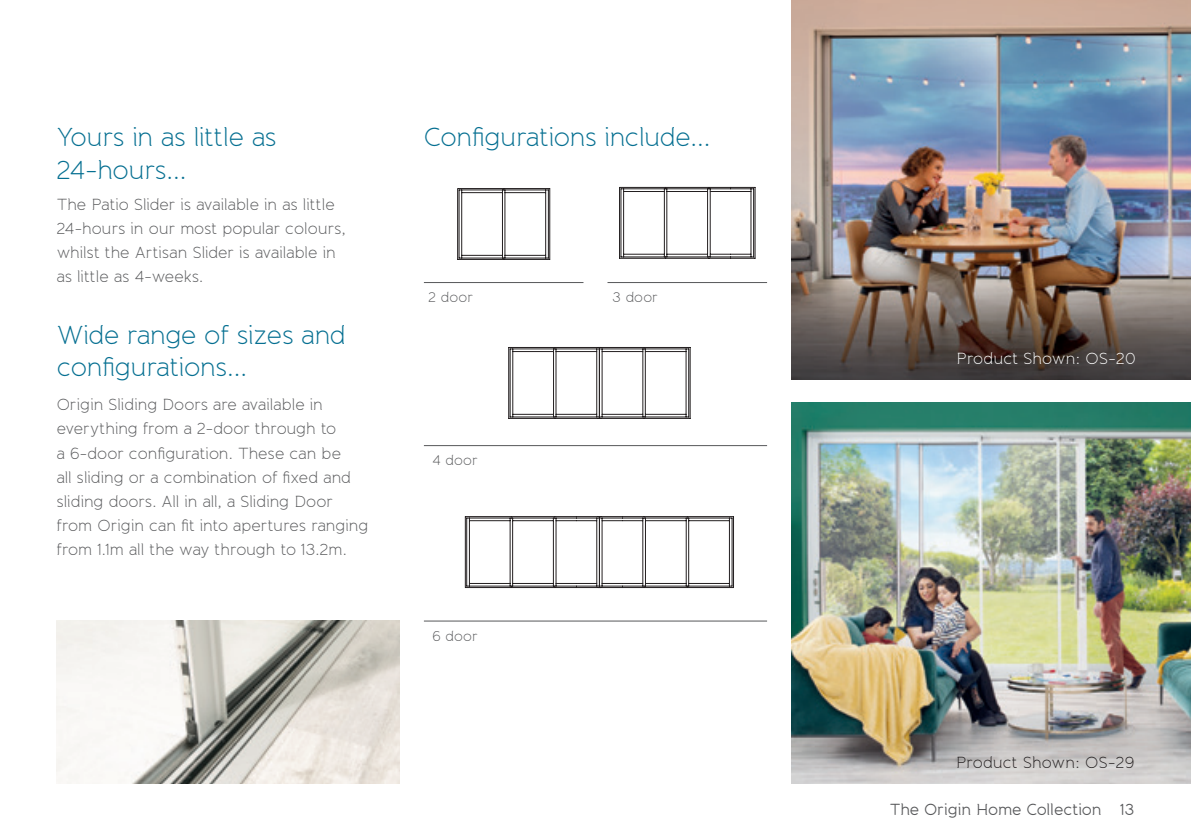
<style>
.page{position:relative;width:1191px;height:840px;background:#fff}
.page>*{position:absolute;margin:0;border:0;box-sizing:border-box;transform-origin:0 0}
.t1{font:300 26px/32px "Banda";letter-spacing:-.015em;color:#056f91}
.t2{font:300 16px/24px "Banda";letter-spacing:-.005em;color:#57585a}
.t3{font:16px "Banda";letter-spacing:-.01em;color:#57585a}
.t4{font:300 16px "Banda";letter-spacing:.01em;color:#231f20}
.t5{font:300 16px "Banda";letter-spacing:.01em;color:#fff}
.t6{font:300 14px "Banda";letter-spacing:.005em;color:#57585a}
</style>
<div class="page">
<img style="left:57px;top:620px;width:343px;height:162px">
<hr style="left:424px;top:445px;width:343px;height:1px;background:#57585a">
<hr style="left:424px;top:282px;width:159px;height:1px;background:#57585a">
<hr style="left:607px;top:282px;width:160px;height:1px;background:#57585a">
<hr style="left:424px;top:620px;width:343px;height:1px;background:#57585a">
<img style="left:791px;top:0;width:400px;height:379px">
<img style="left:791px;top:403px;width:400px;height:379px">
<svg style="left:457px;top:188px;width:93px;height:71px"></svg>
<hr style="left:619px;top:187px;width:1px;height:71px;background:#231f20">
<hr style="left:620px;top:189px;width:1px;height:68px;background:#231f20">
<hr style="left:623px;top:189px;width:1px;height:68px;background:#231f20">
<hr style="left:664px;top:189px;width:1px;height:68px;background:#231f20">
<hr style="left:623px;top:254px;width:41px;height:1px;background:#231f20">
<hr style="left:623px;top:191px;width:41px;height:1px;background:#231f20">
<hr style="left:621px;top:256px;width:44px;height:1px;background:#231f20">
<hr style="left:619px;top:258px;width:46px;height:1px;background:#231f20">
<hr style="left:619px;top:187px;width:46px;height:1px;background:#231f20">
<hr style="left:621px;top:188px;width:44px;height:1px;background:#231f20">
<hr style="left:707px;top:189px;width:1px;height:68px;background:#231f20">
<hr style="left:666px;top:189px;width:1px;height:68px;background:#231f20">
<hr style="left:667px;top:254px;width:40px;height:1px;background:#231f20">
<hr style="left:667px;top:191px;width:40px;height:1px;background:#231f20">
<hr style="left:665px;top:256px;width:44px;height:1px;background:#231f20">
<hr style="left:665px;top:258px;width:44px;height:1px;background:#231f20">
<hr style="left:665px;top:187px;width:44px;height:1px;background:#231f20">
<hr style="left:665px;top:188px;width:44px;height:1px;background:#231f20">
<hr style="left:754px;top:187px;width:1px;height:71px;background:#231f20">
<hr style="left:753px;top:189px;width:1px;height:68px;background:#231f20">
<hr style="left:750px;top:189px;width:1px;height:68px;background:#231f20">
<hr style="left:710px;top:189px;width:1px;height:68px;background:#231f20">
<svg style="left:709px;top:187px;width:46px;height:5px"></svg>
<svg style="left:709px;top:254px;width:46px;height:5px"></svg>
<hr style="left:508px;top:347px;width:1px;height:71px;background:#231f20">
<hr style="left:510px;top:349px;width:1px;height:68px;background:#231f20">
<hr style="left:512px;top:349px;width:1px;height:68px;background:#231f20">
<hr style="left:553px;top:349px;width:1px;height:68px;background:#231f20">
<hr style="left:513px;top:414px;width:40px;height:1px;background:#231f20">
<hr style="left:513px;top:351px;width:40px;height:1px;background:#231f20">
<hr style="left:510px;top:416px;width:45px;height:1px;background:#231f20">
<hr style="left:509px;top:418px;width:46px;height:1px;background:#231f20">
<hr style="left:509px;top:347px;width:46px;height:1px;background:#231f20">
<hr style="left:510px;top:348px;width:45px;height:1px;background:#231f20">
<hr style="left:596px;top:349px;width:1px;height:68px;background:#231f20">
<hr style="left:555px;top:349px;width:1px;height:68px;background:#231f20">
<hr style="left:556px;top:414px;width:41px;height:1px;background:#231f20">
<hr style="left:556px;top:351px;width:41px;height:1px;background:#231f20">
<hr style="left:555px;top:416px;width:44px;height:1px;background:#231f20">
<hr style="left:555px;top:418px;width:46px;height:1px;background:#231f20">
<hr style="left:555px;top:347px;width:46px;height:1px;background:#231f20">
<hr style="left:555px;top:348px;width:44px;height:1px;background:#231f20">
<hr style="left:690px;top:347px;width:1px;height:71px;background:#231f20">
<hr style="left:688px;top:349px;width:1px;height:68px;background:#231f20">
<hr style="left:685px;top:349px;width:1px;height:68px;background:#231f20">
<hr style="left:645px;top:349px;width:1px;height:68px;background:#231f20">
<hr style="left:645px;top:414px;width:41px;height:1px;background:#231f20">
<hr style="left:645px;top:351px;width:41px;height:1px;background:#231f20">
<hr style="left:644px;top:416px;width:44px;height:1px;background:#231f20">
<hr style="left:644px;top:418px;width:46px;height:1px;background:#231f20">
<hr style="left:644px;top:347px;width:46px;height:1px;background:#231f20">
<hr style="left:644px;top:348px;width:44px;height:1px;background:#231f20">
<hr style="left:599px;top:349px;width:1px;height:68px;background:#231f20">
<hr style="left:602px;top:349px;width:1px;height:68px;background:#231f20">
<hr style="left:642px;top:349px;width:1px;height:68px;background:#231f20">
<hr style="left:602px;top:414px;width:41px;height:1px;background:#231f20">
<hr style="left:602px;top:351px;width:41px;height:1px;background:#231f20">
<hr style="left:599px;top:416px;width:45px;height:1px;background:#231f20">
<hr style="left:598px;top:418px;width:46px;height:1px;background:#231f20">
<hr style="left:598px;top:347px;width:46px;height:1px;background:#231f20">
<hr style="left:599px;top:348px;width:45px;height:1px;background:#231f20">
<hr style="left:465px;top:516px;width:1px;height:71px;background:#231f20">
<hr style="left:466px;top:517px;width:1px;height:68px;background:#231f20">
<hr style="left:469px;top:517px;width:1px;height:68px;background:#231f20">
<hr style="left:510px;top:517px;width:1px;height:68px;background:#231f20">
<hr style="left:469px;top:582px;width:41px;height:1px;background:#231f20">
<hr style="left:469px;top:520px;width:41px;height:1px;background:#231f20">
<hr style="left:467px;top:585px;width:44px;height:1px;background:#231f20">
<hr style="left:465px;top:587px;width:46px;height:1px;background:#231f20">
<hr style="left:465px;top:516px;width:46px;height:1px;background:#231f20">
<hr style="left:467px;top:517px;width:44px;height:1px;background:#231f20">
<hr style="left:553px;top:517px;width:1px;height:68px;background:#231f20">
<hr style="left:512px;top:517px;width:1px;height:68px;background:#231f20">
<hr style="left:512px;top:582px;width:41px;height:1px;background:#231f20">
<hr style="left:512px;top:520px;width:41px;height:1px;background:#231f20">
<hr style="left:511px;top:585px;width:44px;height:1px;background:#231f20">
<hr style="left:511px;top:516px;width:44px;height:1px;background:#231f20">
<hr style="left:511px;top:587px;width:44px;height:1px;background:#231f20">
<hr style="left:511px;top:517px;width:44px;height:1px;background:#231f20">
<hr style="left:596px;top:517px;width:1px;height:68px;background:#231f20">
<hr style="left:555px;top:517px;width:1px;height:68px;background:#231f20">
<hr style="left:733px;top:516px;width:1px;height:71px;background:#231f20">
<hr style="left:731px;top:517px;width:1px;height:68px;background:#231f20">
<hr style="left:729px;top:517px;width:1px;height:68px;background:#231f20">
<hr style="left:688px;top:517px;width:1px;height:68px;background:#231f20">
<hr style="left:688px;top:582px;width:41px;height:1px;background:#231f20">
<hr style="left:688px;top:520px;width:41px;height:1px;background:#231f20">
<hr style="left:687px;top:585px;width:45px;height:1px;background:#231f20">
<hr style="left:687px;top:587px;width:46px;height:1px;background:#231f20">
<hr style="left:687px;top:516px;width:46px;height:1px;background:#231f20">
<hr style="left:687px;top:517px;width:45px;height:1px;background:#231f20">
<hr style="left:645px;top:517px;width:1px;height:68px;background:#231f20">
<hr style="left:686px;top:517px;width:1px;height:68px;background:#231f20">
<hr style="left:645px;top:582px;width:41px;height:1px;background:#231f20">
<hr style="left:645px;top:520px;width:41px;height:1px;background:#231f20">
<hr style="left:644px;top:585px;width:43px;height:1px;background:#231f20">
<hr style="left:644px;top:516px;width:43px;height:1px;background:#231f20">
<hr style="left:644px;top:587px;width:43px;height:1px;background:#231f20">
<hr style="left:644px;top:517px;width:43px;height:1px;background:#231f20">
<hr style="left:599px;top:517px;width:1px;height:68px;background:#231f20">
<hr style="left:602px;top:517px;width:1px;height:68px;background:#231f20">
<hr style="left:642px;top:517px;width:1px;height:68px;background:#231f20">
<svg style="left:555px;top:516px;width:89px;height:5px"></svg>
<svg style="left:555px;top:582px;width:89px;height:6px"></svg>
<h1 class="t1" style="left:57px;top:121px;width:221px">Yours in as little as<br>24-hours...</h1>
<p class="t2" style="left:57px;top:192px;width:290px">The Patio Slider is available in as little 24-hours in our most popular colours, whilst the Artisan Slider is available in as little as 4-weeks.</p>
<h1 class="t1" style="left:57px;top:319px;width:291px">Wide range of sizes and configurations...</h1>
<p class="t2" style="left:57px;top:392px;width:313px">Origin Sliding Doors are available in everything from a 2-door through to<br>a 6-door configuration. These can be<br>all sliding or a combination of fixed and sliding doors. All in all, a Sliding Door from Origin can fit into apertures ranging from 1.1m all the way through to 13.2m.</p>
<h1 class="t1" style="left:424px;top:121px;width:288px">Configurations include...</h1>
<p class="t6" style="left:428px;top:289px;width:46px">2 door</p>
<p class="t6" style="left:432px;top:451px;width:47px">4 door</p>
<p class="t6" style="left:432px;top:626px;width:47px">6 door</p>
<p class="t6" style="left:612px;top:289px;width:47px">3 door</p>
<p class="t5" style="left:956px;top:348px;width:180px">Product Shown: OS-20</p>
<p class="t4" style="left:956px;top:752px;width:179px">Product Shown: OS-29</p>
<p class="t3" style="left:890px;top:799px;width:246px">The Origin Home Collection 13</p>
</div>
